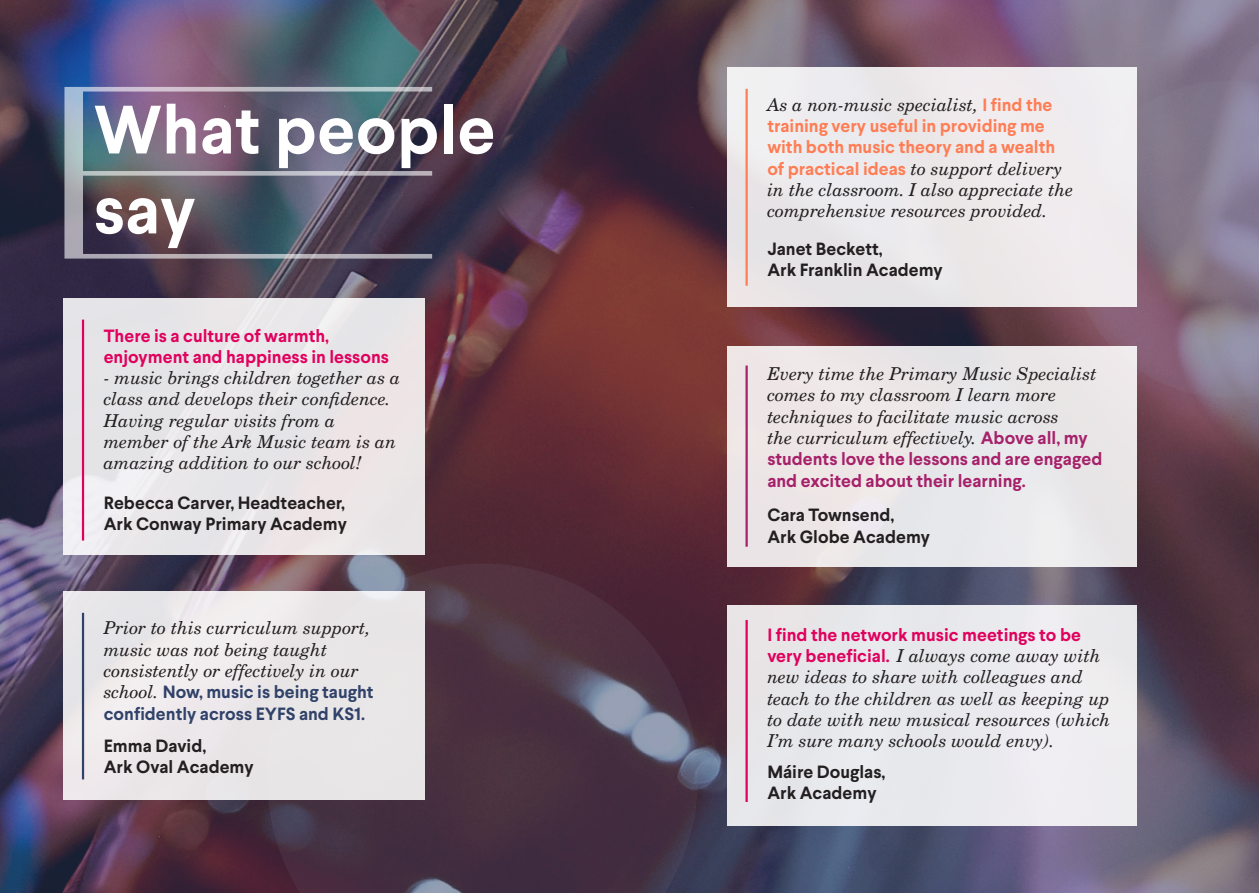
<style>
.page{position:relative;width:1259px;height:893px;background:#fff}
.page>*{position:absolute;margin:0;border:0;box-sizing:border-box;transform-origin:0 0}
.t1{font:700 68.25px/79.9px "Larsseit";color:#fff}
.t2{font:italic 17.7px/21.3px "New Century Schlbk LT Std";color:#231f20}
.t3{font:700 17.7px/21.3px "Larsseit";color:#231f20}
.t4{font:700 17.7px/21.3px "Larsseit";color:#e0005d}
.s1{font-family:"Larsseit";font-weight:700;font-style:normal;color:#304269}
.s2{font-family:"Larsseit";font-weight:700;font-style:normal;color:#ff7d54}
.s3{font-family:"Larsseit";font-weight:700;font-style:normal;color:#a6206a}
.s4{font-family:"Larsseit";font-weight:700;font-style:normal;color:#e0005d}
</style>
<div class="page">
<img style="left:0;top:0;width:1259px;height:893px">
<div style="left:64px;top:298px;width:361px;height:256px;background:#e8e5e8"></div>
<div style="left:727px;top:67px;width:410px;height:239px;background:#edeaed"></div>
<div style="left:727px;top:346px;width:410px;height:221px;background:#ebe6e8"></div>
<div style="left:727px;top:605px;width:410px;height:221px;background:#e9e9ed"></div>
<div style="left:64px;top:591px;width:361px;height:209px;background:#e9e6e7"></div>
<hr style="left:82px;top:320px;width:2px;height:221px;background:#e0005d">
<hr style="left:745px;top:89px;width:3px;height:197px;background:#ff7d54">
<hr style="left:745px;top:365px;width:3px;height:182px;background:#a6206a">
<hr style="left:745px;top:620px;width:3px;height:182px;background:#e0005d">
<hr style="left:82px;top:613px;width:2px;height:166px;background:#304269">
<div style="left:64px;top:87px;width:19px;height:172px;background:linear-gradient(to bottom,#abc5d5,#aca3a8)"></div>
<svg style="left:83px;top:87px;width:349px;height:5px;background:#b7b6c2"></svg>
<svg style="left:83px;top:171px;width:349px;height:5px;background:#b8b6bc"></svg>
<svg style="left:83px;top:254px;width:349px;height:5px;background:#a9a6ae"></svg>
<p class="t1" style="left:94px;top:90px;width:403px">What people say</p>
<p class="t4" style="left:104px;top:325px;width:287px">There is a culture of warmth, enjoyment and happiness in lessons</p>
<p class="t2" style="left:104px;top:367px;width:298px">- music brings children together as a class and develops their confidence.<br>Having regular visits from a member of the Ark Music team is an amazing addition to our school!</p>
<p class="t3" style="left:104px;top:492px;width:245px">Rebecca Carver, Headteacher,<br>Ark Conway Primary Academy</p>
<p class="t2" style="left:104px;top:618px;width:271px">Prior to this curriculum support, music was not being taught consistently or effectively in our school. <span class="s1">Now, music is being taught confidently across EYFS and KS1.</span></p>
<p class="t3" style="left:104px;top:735px;width:104px">Emma David,</p>
<p class="t3" style="left:104px;top:756px;width:151px">Ark Oval Academy</p>
<p class="t2" style="left:767px;top:94px;width:307px">As a non-music specialist, <span class="s2">I find the training very useful in providing me with both music theory and a wealth of practical ideas</span> to support delivery in the classroom. I also appreciate the comprehensive resources provided.</p>
<p class="t3" style="left:767px;top:238px;width:117px">Janet Beckett,</p>
<p class="t3" style="left:767px;top:260px;width:177px">Ark Franklin Academy</p>
<p class="t2" style="left:767px;top:363px;width:336px">Every time the Primary Music Specialist comes to my classroom I learn more techniques to facilitate music across<br>the curriculum effectively. <span class="s3">Above all, my students love the lessons and are engaged and excited about their learning.</span></p>
<p class="t3" style="left:767px;top:505px;width:164px">Cara Townsend,<br>Ark Globe Academy</p>
<p class="t2" style="left:767px;top:624px;width:344px"><span class="s4">I find the network music meetings to be very beneficial.</span> I always come away with new ideas to share with colleagues and teach to the children as well as keeping up to date with new musical resources (which I’m sure many schools would envy).</p>
<p class="t3" style="left:767px;top:761px;width:120px">Máire Douglas,<br>Ark Academy</p>
</div>
